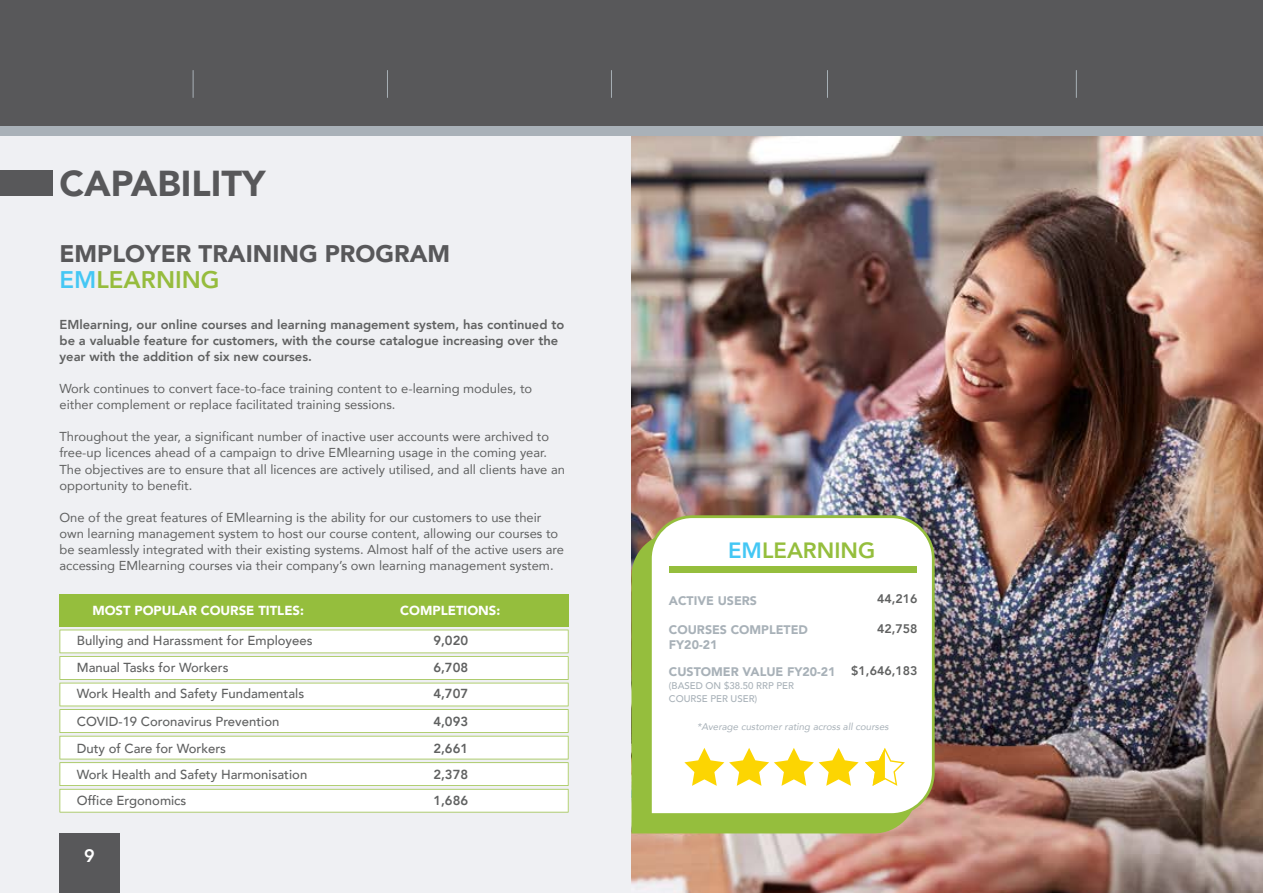
<style>
.page{position:relative;width:1263px;height:893px;background:#eff0f3}
.page>*{position:absolute;margin:0;border:0;box-sizing:border-box;transform-origin:0 0}
.t1{font:900 36px "Avenir";color:#58585a}
.t2{font:900 24px/25.8px "Avenir";color:#58585a}
.t3{font:800 22.05px "Avenir";color:#95be3d}
.t4{font:800 18px "Avenir";color:#fff}
.t5{font:500 13.05px/27px "Avenir";color:#606161}
.t6{font:900 13.05px "Avenir";color:#fff}
.t7{font:800 13.05px/27px "Avenir";color:#606161;text-align:justify}
.t8{font:12.9px/16px "Avenir";color:#606161}
.t9{font:800 12.9px/16px "Avenir";color:#606161}
.t10{font:900 12.45px/15.5px "Avenir";color:#a8b1b8}
.t11{font:800 12.45px "Avenir";color:#606161}
.t12{font:italic 9.75px "Avenir";color:#a8b1b8}
.t13{font:500 9.6px/12.8px "Avenir";color:#a8b1b8}
.s1{font-weight:800;color:#45c7f3}
.s2{font-weight:800;color:#96bc3d}
.s3{color:#44c7f4}
</style>
<div class="page">
<div style="left:0;top:0;width:1263px;height:126px;background:#58585a"></div>
<div style="left:0;top:170px;width:53px;height:25px;background:#58585a"></div>
<img style="left:631px;top:136px;width:632px;height:757px">
<div style="left:0;top:126px;width:1263px;height:10px;background:#a9b1b8"></div>
<svg style="left:631px;top:533px;width:286px;height:300px;background:#95b741"></svg>
<div style="left:649px;top:515px;width:286px;height:301px;background:#fff"></div>
<div style="left:669px;top:566px;width:247px;height:6px;background:#95be3d"></div>
<svg style="left:684px;top:748px;width:175px;height:38px"></svg>
<svg style="left:865px;top:748px;width:40px;height:38px"></svg>
<div style="left:60px;top:594px;width:508px;height:33px;background:#95be3d"></div>
<svg style="left:60px;top:630px;width:508px;height:182px"></svg>
<div style="left:60px;top:833px;width:60px;height:60px;background:#58585a"></div>
<svg style="left:193px;top:70px;width:1px;height:28px"></svg>
<svg style="left:387px;top:70px;width:1px;height:28px"></svg>
<svg style="left:611px;top:70px;width:1px;height:28px"></svg>
<svg style="left:827px;top:70px;width:1px;height:28px"></svg>
<svg style="left:1076px;top:70px;width:1px;height:28px"></svg>
<h1 class="t1" style="left:60px;top:152px;width:207px">CAPABILITY</h1>
<h2 class="t2" style="left:60px;top:240px;width:392px">EMPLOYER TRAINING PROGRAM<br><span class="s1">EM</span><span class="s2">LEARNING</span></h2>
<p class="t9" style="left:60px;top:316px;width:506px">EMlearning, our online courses and learning management system, has continued to be a valuable feature for customers, with the course catalogue increasing over the year with the addition of six new courses.</p>
<p class="t8" style="left:60px;top:380px;width:474px">Work continues to convert face-to-face training content to e-learning modules, to either complement or replace facilitated training sessions.</p>
<p class="t8" style="left:60px;top:428px;width:507px">Throughout the year, a significant number of inactive user accounts were archived to free-up licences ahead of a campaign to drive EMlearning usage in the coming year.<br>The objectives are to ensure that all licences are actively utilised, and all clients have an opportunity to benefit.</p>
<p class="t8" style="left:60px;top:509px;width:506px">One of the great features of EMlearning is the ability for our customers to use their own learning management system to host our course content, allowing our courses to be seamlessly integrated with their existing systems. Almost half of the active users are accessing EMlearning courses via their company’s own learning management system.</p>
<p class="t6" style="left:92px;top:599px;width:213px">MOST POPULAR COURSE TITLES:</p>
<p class="t5" style="left:77px;top:626px;width:237px">Bullying and Harassment for Employees<br>Manual Tasks for Workers<br>Work Health and Safety Fundamentals<br>COVID-19 Coronavirus Prevention<br>Duty of Care for Workers</p>
<p class="t5" style="left:77px;top:760px;width:232px;line-height:26.5px">Work Health and Safety Harmonisation<br>Office Ergonomics</p>
<p class="t6" style="left:400px;top:599px;width:102px">COMPLETIONS:</p>
<p class="t7" style="left:433px;top:627px;width:36px">9,020<br>6,708<br>4,707<br>4,093<br>2,661</p>
<p class="t7" style="left:433px;top:761px;width:36px;line-height:26.5px">2,378<br>1,686</p>
<h3 class="t4" style="left:84px;top:842px;width:12px">9</h3>
<h3 class="t3" style="left:728px;top:533px;width:149px"><span class="s3">EM</span>LEARNING</h3>
<p class="t10" style="left:669px;top:592px;width:90px">ACTIVE USERS</p>
<p class="t10" style="left:669px;top:621px;width:141px">COURSES COMPLETED<br>FY20-21</p>
<p class="t10" style="left:669px;top:664px;width:168px">CUSTOMER VALUE FY20-21</p>
<p class="t13" style="left:669px;top:679px;width:127px">(BASED ON $38.50 RRP PER<br>COURSE PER USER)</p>
<p class="t11" style="left:877px;top:589px;width:42px">44,216</p>
<p class="t11" style="left:877px;top:619px;width:42px">42,758</p>
<p class="t11" style="left:851px;top:661px;width:68px">$1,646,183</p>
<p class="t12" style="left:697px;top:721px;width:193px">*Average customer rating across all courses</p>
</div>
